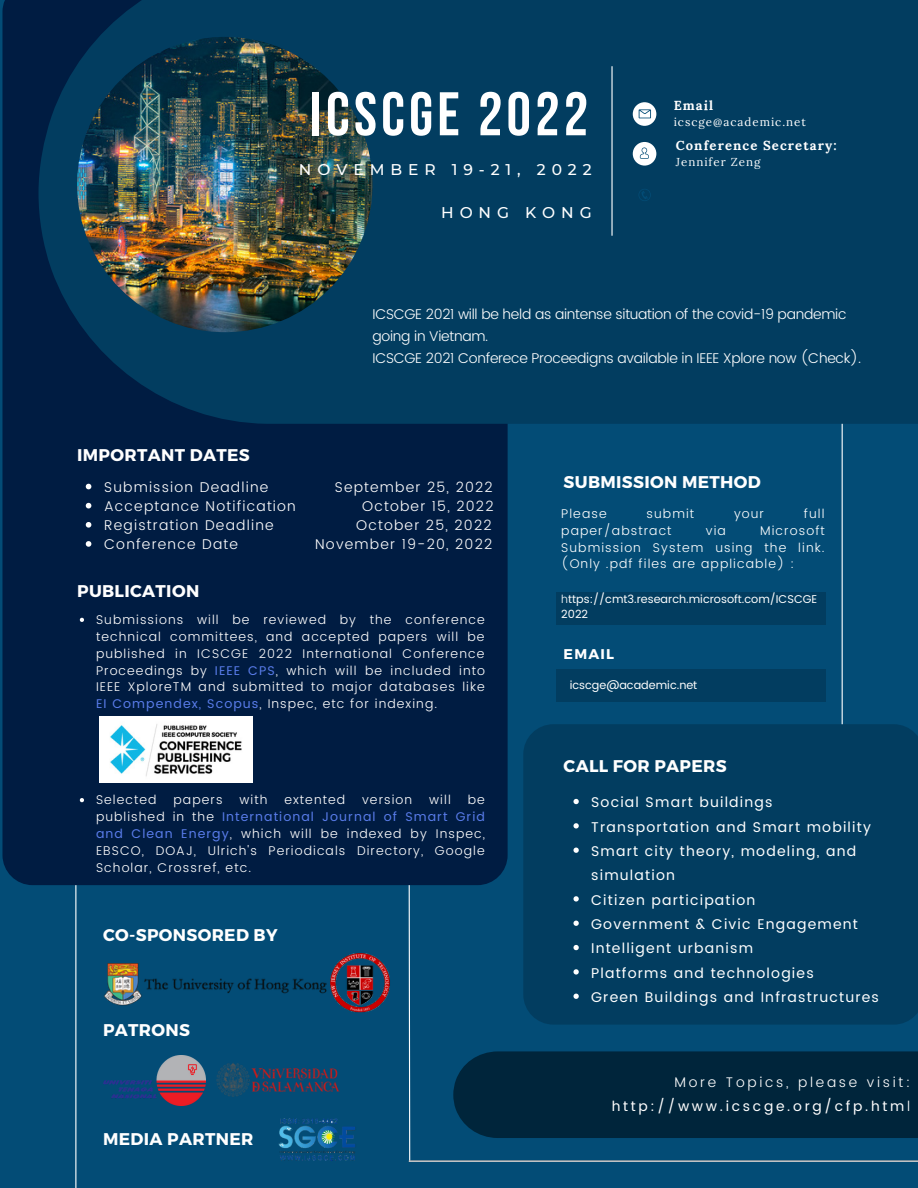
<style>
.page{position:relative;width:918px;height:1188px;background:#034c76}
.page>*{position:absolute;margin:0;border:0;box-sizing:border-box;transform-origin:0 0}
.t1{font:700 61.5px "Bebas Neue";letter-spacing:.07em;color:#fff}
.t2{font:700 16.95px "Montserrat";letter-spacing:.02em;color:#fff}
.t3{font:500 15.45px "Montserrat";letter-spacing:.38em;color:#fff}
.t4{font:14.1px/24.3px "Poppins";letter-spacing:.085em;color:#fff}
.t5{font:300 14.1px/22.2px "Poppins";letter-spacing:-.02em;color:#fff}
.t6{font:300 14.1px "Poppins";letter-spacing:.085em;color:#fff}
.t7{font:700 14.1px "Montserrat";letter-spacing:.085em;color:#fff}
.t8{font:13.95px/24.8px "Poppins";letter-spacing:.195em;color:#fff;text-align:right}
.t9{font:700 13.05px "Lora";letter-spacing:.085em;color:#fff}
.t10{font:300 12.6px/16.8px "Poppins";letter-spacing:.085em;color:#fff;text-align:justify}
.t11{font:11.55px "Lora";letter-spacing:.085em;color:#fff}
.t12{font:11.25px/15px "Poppins";color:#fff}
.s1{font-weight:400;color:#597cea}
.s2{font-weight:300}
</style>
<div class="page">
<svg style="left:408px;top:885px;width:3px;height:277px"></svg>
<hr style="left:409px;top:1161px;width:509px;height:1px;background:#fff">
<hr style="left:842px;top:361px;width:1px;height:374px;background:#fff">
<hr style="left:75px;top:865px;width:1px;height:323px;background:#fff">
<div style="left:2px;top:0;width:506px;height:885px;background:#001c42"></div>
<div style="left:523px;top:724px;width:395px;height:301px;background:#023d60"></div>
<div style="left:39px;top:0;width:879px;height:424px;background:#023d60"></div>
<img style="left:77px;top:37px;width:296px;height:295px;border-radius:50%">
<div style="left:633px;top:142px;width:23px;height:24px;background:#fff;border-radius:50%"></div>
<svg style="left:638px;top:189px;width:13px;height:12px"></svg>
<div style="left:633px;top:102px;width:23px;height:24px;background:#fff;border-radius:50%"></div>
<svg style="left:639px;top:109px;width:12px;height:9px"></svg>
<div style="left:556px;top:592px;width:270px;height:32px;background:#023d60"></div>
<div style="left:556px;top:670px;width:270px;height:32px;background:#023d60"></div>
<div style="left:453px;top:1051px;width:465px;height:87px;background:#00253b"></div>
<hr style="left:611px;top:67px;width:2px;height:168px;background:#fff">
<svg style="left:640px;top:147px;width:9px;height:12px"></svg>
<img style="left:104px;top:963px;width:223px;height:43px">
<img style="left:330px;top:953px;width:60px;height:60px">
<img style="left:103px;top:1056px;width:102px;height:49px">
<img style="left:217px;top:1063px;width:123px;height:34px">
<img style="left:278px;top:1118px;width:77px;height:43px">
<img style="left:100px;top:717px;width:153px;height:65px">
<svg style="left:86px;top:484px;width:5px;height:5px"></svg>
<svg style="left:86px;top:503px;width:5px;height:5px"></svg>
<svg style="left:86px;top:522px;width:5px;height:6px"></svg>
<svg style="left:86px;top:541px;width:5px;height:6px"></svg>
<svg style="left:80px;top:798px;width:4px;height:4px"></svg>
<svg style="left:80px;top:618px;width:4px;height:4px"></svg>
<svg style="left:573px;top:799px;width:6px;height:5px"></svg>
<svg style="left:573px;top:823px;width:6px;height:6px"></svg>
<svg style="left:573px;top:848px;width:6px;height:5px"></svg>
<svg style="left:573px;top:896px;width:6px;height:6px"></svg>
<svg style="left:573px;top:921px;width:6px;height:5px"></svg>
<svg style="left:573px;top:945px;width:6px;height:5px"></svg>
<svg style="left:573px;top:969px;width:6px;height:6px"></svg>
<svg style="left:573px;top:994px;width:6px;height:5px"></svg>
<h1 class="t1" style="left:310px;top:89px;width:279px">ICSCGE 2022</h1>
<p class="t3" style="left:299px;top:160px;width:294px">NOVEMBER 19-21, 2022</p>
<p class="t3" style="left:441px;top:203px;width:152px">HONG KONG</p>
<p class="t9" style="left:674px;top:97px;width:41px">Email</p>
<p class="t11" style="left:674px;top:114px;width:134px">icscge@academic.net</p>
<p class="t9" style="left:676px;top:137px;width:162px">Conference Secretary:</p>
<p class="t11" style="left:676px;top:154px;width:86px">Jennifer Zeng</p>
<p class="t5" style="left:373px;top:303px;width:490px">ICSCGE 2021 will be held as aintense situation of the covid-19 pandemic going in Vietnam.<br>ICSCGE 2021 Conferece Proceedigns available in IEEE Xplore now (Check).</p>
<h2 class="t2" style="left:77px;top:444px;width:174px">IMPORTANT DATES</h2>
<p class="t6" style="left:104px;top:478px;width:166px">Submission Deadline</p>
<p class="t6" style="left:335px;top:478px;width:160px">September 25, 2022</p>
<p class="t6" style="left:104px;top:498px;width:193px">Acceptance Notification</p>
<p class="t6" style="left:362px;top:498px;width:133px">October 15, 2022</p>
<p class="t6" style="left:104px;top:517px;width:171px">Registration Deadline</p>
<p class="t6" style="left:356px;top:517px;width:137px">October 25, 2022</p>
<p class="t6" style="left:104px;top:536px;width:135px">Conference Date</p>
<p class="t6" style="left:315px;top:536px;width:179px">November 19-20, 2022</p>
<h2 class="t2" style="left:77px;top:580px;width:124px">PUBLICATION</h2>
<p class="t10" style="left:96px;top:611px;width:391px">Submissions will be reviewed by the conference technical committees, and accepted papers will be published in ICSCGE 2022 International Conference Proceedings by <span class="s1">IEEE CPS</span>, which will be included into IEEE XploreTM and submitted to major databases like <span class="s1">EI Compendex, Scopus</span>, Inspec, etc for indexing.</p>
<p class="t10" style="left:96px;top:792px;width:62px">Selected</p>
<p class="t10" style="left:174px;top:792px;width:51px">papers</p>
<p class="t10" style="left:240px;top:792px;width:29px">with</p>
<p class="t10" style="left:284px;top:792px;width:62px">extented</p>
<p class="t10" style="left:362px;top:792px;width:52px">version</p>
<p class="t10" style="left:429px;top:792px;width:23px">will</p>
<p class="t10" style="left:96px;top:792px;width:390px;text-indent:372px">be published in the <span class="s1">International Journal of Smart Grid and Clean Energy</span>, which will be indexed by Inspec, EBSCO, DOAJ, Ulrich's Periodicals Directory, Google Scholar, Crossref, etc.</p>
<h2 class="t2" style="left:103px;top:924px;width:176px">CO-SPONSORED BY</h2>
<h2 class="t2" style="left:103px;top:1019px;width:89px">PATRONS</h2>
<h2 class="t2" style="left:103px;top:1128px;width:152px">MEDIA PARTNER</h2>
<h2 class="t2" style="left:564px;top:471px;width:199px">SUBMISSION METHOD</h2>
<p class="t10" style="left:561px;top:505px;width:47px">Please</p>
<p class="t10" style="left:647px;top:505px;width:49px">submit</p>
<p class="t10" style="left:734px;top:505px;width:31px">your</p>
<p class="t10" style="left:804px;top:505px;width:22px">full</p>
<p class="t10" style="left:561px;top:522px;width:112px">paper/abstract</p>
<p class="t10" style="left:706px;top:522px;width:22px">via</p>
<p class="t10" style="left:561px;top:522px;width:265px;text-indent:199px">Microsoft Submission System using the link. (Only .pdf files are applicable) :</p>
<p class="t12" style="left:561px;top:592px;width:258px"><span class="s2">h</span>ttps://cmt3.research.microsoft.com/ICSCGE<br>2022</p>
<p class="t7" style="left:564px;top:645px;width:52px">EMAIL</p>
<p class="t12" style="left:570px;top:677px;width:129px">icscge@academic.net</p>
<h2 class="t2" style="left:564px;top:755px;width:165px">CALL FOR PAPERS</h2>
<p class="t4" style="left:591px;top:790px;width:289px">Social Smart buildings<br>Transportation and Smart mobility<br>Smart city theory, modeling, and simulation<br>Citizen participation<br>Government &amp; Civic Engagement<br>Intelligent urbanism<br>Platforms and technologies<br>Green Buildings and Infrastructures</p>
<p class="t8" style="left:612px;top:1069px;width:300px"><span class="s2">More Topics, please visit: </span>http://www.icscge.org/cfp.htm<span class="s2">l</span></p>
</div>
